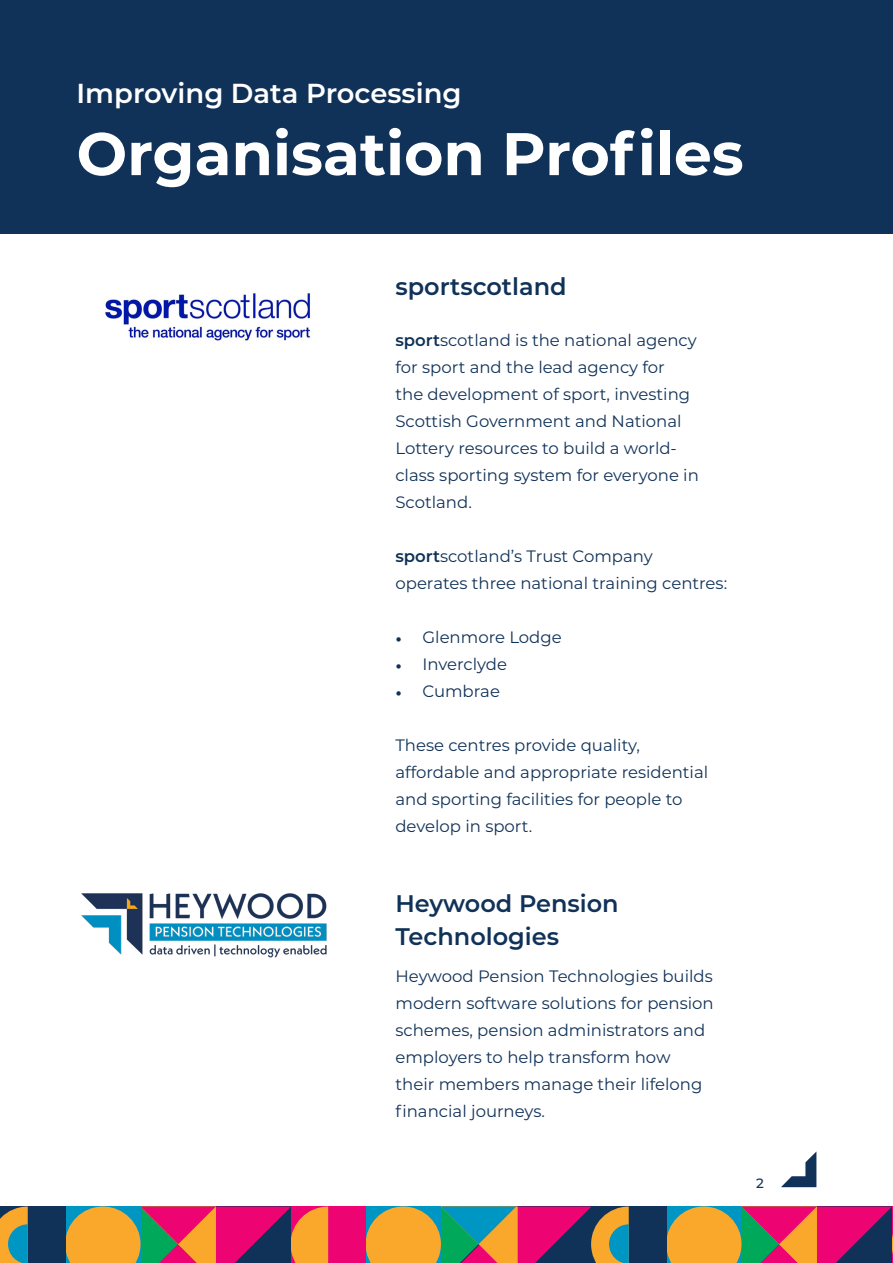
<style>
.page{position:relative;width:893px;height:1263px;background:#fff}
.page>*{position:absolute;margin:0;border:0;box-sizing:border-box;transform-origin:0 0}
.t1{font:700 60px "Montserrat";color:#fff}
.t2{font:600 27.45px "Montserrat";color:#fff}
.t3{font:600 24px "Montserrat";color:#113258}
.t4{font:16.5px/27px "Montserrat";color:#113258}
.t5{font:500 13.5px "Montserrat";color:#113258}
.s1{font-weight:600}
.s2{font-family:"Minion Pro"}
</style>
<div class="page">
<div style="left:0;top:0;width:893px;height:234px;background:#113258"></div>
<div style="left:290px;top:1206px;width:76px;height:57px;background:#ed0372"></div>
<svg style="left:65px;top:1206px;width:263px;height:57px"></svg>
<div style="left:0;top:1206px;width:65px;height:57px;background:#113258"></div>
<svg style="left:0;top:1206px;width:28px;height:57px"></svg>
<svg style="left:666px;top:1206px;width:227px;height:57px"></svg>
<div style="left:591px;top:1206px;width:75px;height:57px;background:#113258"></div>
<svg style="left:366px;top:1206px;width:263px;height:57px"></svg>
<svg style="left:781px;top:1152px;width:35px;height:35px"></svg>
<img style="left:81px;top:893px;width:246px;height:65px">
<img style="left:105px;top:293px;width:205px;height:48px">
<p class="t2" style="left:77px;top:74px;width:387px">Improving Data Processing</p>
<p class="t1" style="left:77px;top:111px;width:669px">Organisation Profiles</p>
<p class="t3" style="left:395px;top:270px;width:173px">sportscotland</p>
<p class="t4" style="left:395px;top:326px;width:305px"><span class="s1">sport</span>scotland is the national agency for sport and the lead agency for<br>the development of sport, investing<br>Scottish Government and National<br>Lottery resources to build a world&shy;class sporting system for everyone in<br>Scotland.</p>
<p class="t4" style="left:395px;top:542px;width:333px"><span class="s1">sport</span>scotland’s Trust Company operates three national training centres:</p>
<p class="t4" style="left:395px;top:623px;width:168px"><span class="s2">•</span> Glenmore Lodge</p>
<p class="t4" style="left:395px;top:650px;width:113px"><span class="s2">•</span> Inverclyde</p>
<p class="t4" style="left:395px;top:677px;width:106px"><span class="s2">•</span> Cumbrae</p>
<p class="t4" style="left:395px;top:731px;width:314px">These centres provide quality, affordable and appropriate residential and sporting facilities for people to develop in sport.</p>
<p class="t3" style="left:395px;top:886px;width:225px">Heywood Pension</p>
<p class="t3" style="left:395px;top:919px;width:165px">Technologies</p>
<p class="t4" style="left:395px;top:962px;width:320px">Heywood Pension Technologies builds modern software solutions for pension schemes, pension administrators and employers to help transform how<br>their members manage their lifelong financial journeys.</p>
<p class="t5" style="left:756px;top:1173px;width:9px">2</p>
</div>
